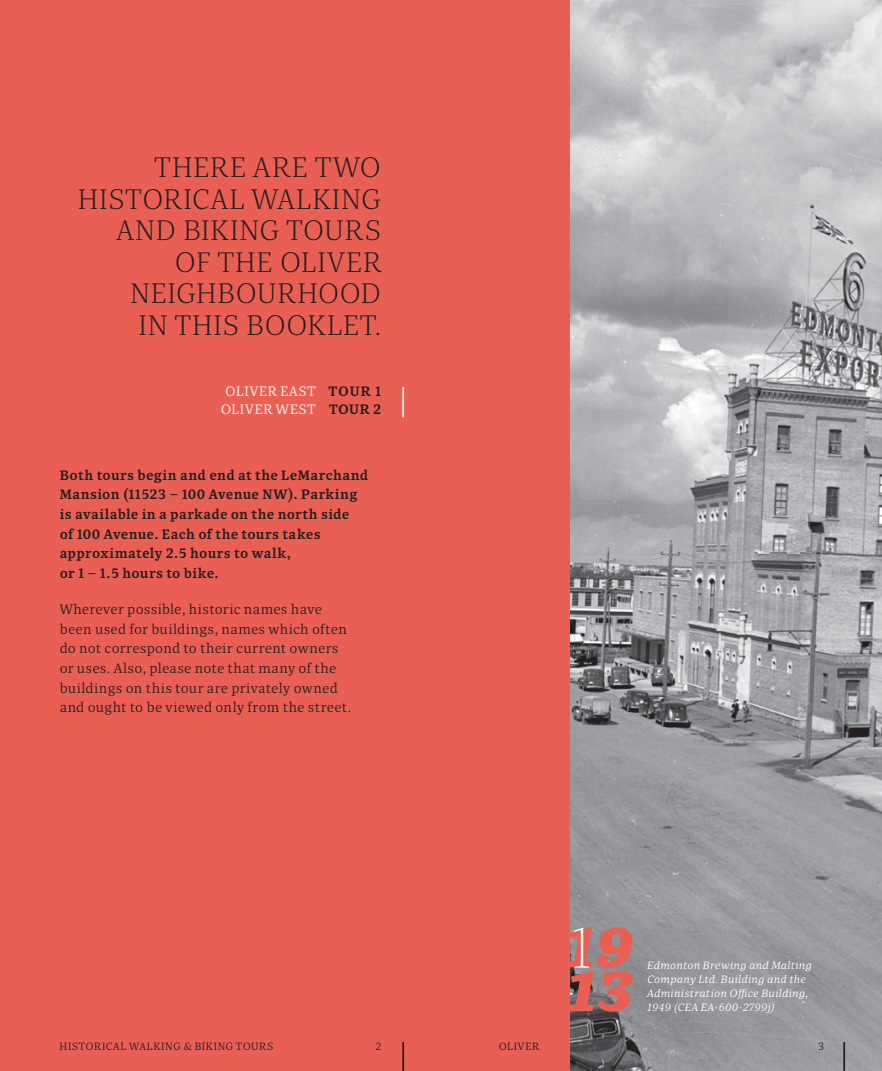
<style>
.page{position:relative;width:882px;height:1071px;background:#fff}
.page>*{position:absolute;margin:0;border:0;box-sizing:border-box;transform-origin:0 0}
.HEADING{font:italic 900 56px/43.4px "Quercus 10";color:#ea5f54;scale:1.09 1}
.HEADING-2{font:300 28px/31.5px "Quercus 10";letter-spacing:.03em;color:#231f20;text-align:right}
.BODY{font:13.65px/19.6px "Quercus 10";letter-spacing:.025em;color:#231f20}
.BODY-2{font:500 13.65px/19.6px "Quercus 10";letter-spacing:.025em;color:#231f20}
.ADDRESS{font:13.65px/17.5px "Quercus 10";letter-spacing:.045em;color:#fff;text-align:center}
.BODY_SMALL{font:italic 10.5px/14px "Quercus 10";letter-spacing:.03em;color:#fff}
.BODY_SMALL-2{font:10.5px "Quercus 10";letter-spacing:.055em;color:#231f20}
.s1{font-weight:500;color:#231f20}
.s2{font-weight:100;font-style:normal;color:#fff}
</style>
<div class="page">
<img style="left:570px;top:0;width:312px;height:1071px">
<div style="left:0;top:0;width:570px;height:1071px;background:#ea5f54"></div>
<hr style="left:402px;top:387px;width:2px;height:30px;background:#fff">
<hr style="left:402px;top:1042px;width:2px;height:29px;background:#231f20">
<hr style="left:843px;top:1042px;width:2px;height:29px;background:#231f20">
<p class="HEADING-2" style="left:78px;top:152px;width:305px">THERE ARE TWO<br>HISTORICAL WALKING<br>AND BIKING TOURS<br>OF THE OLIVER<br>NEIGHBOURHOOD<br>IN THIS BOOKLET.</p>
<p class="ADDRESS" style="left:221px;top:383px;width:162px">OLIVER EAST <span class="s1">TOUR 1<br></span>OLIVER WEST <span class="s1">TOUR 2</span></p>
<p class="BODY-2" style="left:60px;top:465px;width:310px">Both tours begin and end at the LeMarchand Mansion (11523 – 100 Avenue NW). Parking is available in a parkade on the north side<br>of 100 Avenue. Each of the tours takes approximately 2.5 hours to walk,<br>or 1 – 1.5 hours to bike.</p>
<p class="BODY" style="left:60px;top:600px;width:293px">Wherever possible, historic names have been used for buildings, names which often do not correspond to their current owners or uses. Also, please note that many of the buildings on this tour are privately owned and ought to be viewed only from the street.</p>
<p class="HEADING" style="left:568px;top:927px;width:61px"><span class="s2">1</span>9<br>13</p>
<p class="BODY_SMALL" style="left:647px;top:959px;width:166px">Edmonton Brewing and Malting<br>Company Ltd. Building and the<br>Administration Office Building,<br>1949 (CEA EA-600-2799j)</p>
<p class="BODY_SMALL-2" style="left:60px;top:1040px;width:215px">HISTORICAL WALKING &amp; BIKING TOURS</p>
<p class="BODY_SMALL-2" style="left:375px;top:1040px;width:7px">2</p>
<p class="BODY_SMALL-2" style="left:499px;top:1040px;width:42px">OLIVER</p>
<p class="BODY_SMALL-2" style="left:818px;top:1040px;width:8px">3</p>
</div>
